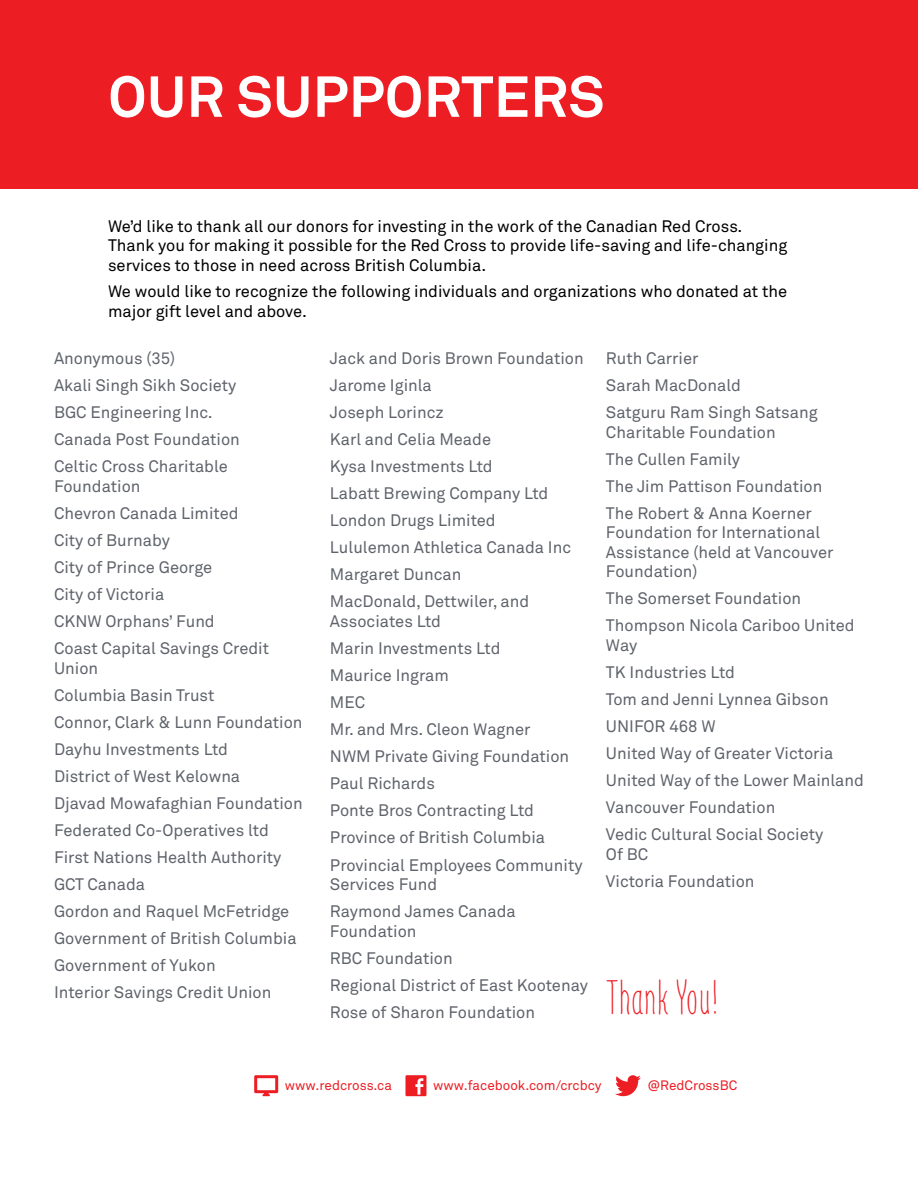
<style>
.page{position:relative;width:918px;height:1188px;background:#fff}
.page>*{position:absolute;margin:0;border:0;box-sizing:border-box;transform-origin:0 0}
.t1{font:700 57px "Akkurat Std";letter-spacing:.01em;color:#fff}
.t2{font:48px "Finch";color:#ed1d24}
.t3{font:16.5px/27px "Akkurat Std";color:#5f636a}
.t4{font:16.5px/19.5px "Akkurat Std";color:#000}
.t5{font:13.5px "Akkurat Std";color:#ed1d24}
</style>
<div class="page">
<svg style="left:254px;top:1075px;width:24px;height:21px"></svg>
<svg style="left:405px;top:1075px;width:21px;height:21px"></svg>
<svg style="left:615px;top:1075px;width:26px;height:21px"></svg>
<div style="left:0;top:0;width:918px;height:189px;background:#ed1d24"></div>
<h1 class="t1" style="left:108px;top:62px;width:498px">OUR SUPPORTERS</h1>
<p class="t4" style="left:108px;top:217px;width:681px">We’d like to thank all our donors for investing in the work of the Canadian Red Cross.<br>Thank you for making it possible for the Red Cross to provide life-saving and life-changing services to those in need across British Columbia.</p>
<p class="t4" style="left:108px;top:282px;width:681px">We would like to recognize the following individuals and organizations who donated at the major gift level and above.</p>
<p class="t3" style="left:54px;top:345px;width:187px">Anonymous (35)<br>Akali Singh Sikh Society<br>BGC Engineering Inc.<br>Canada Post Foundation<br>Celtic Cross Charitable</p>
<p class="t3" style="left:54px;top:472px;width:217px">Foundation<br>Chevron Canada Limited<br>City of Burnaby<br>City of Prince George<br>City of Victoria<br>CKNW Orphans’ Fund<br>Coast Capital Savings Credit</p>
<p class="t3" style="left:54px;top:654px;width:250px">Union<br>Columbia Basin Trust<br>Connor, Clark &amp; Lunn Foundation<br>Dayhu Investments Ltd<br>District of West Kelowna<br>Djavad Mowafaghian Foundation<br>Federated Co-Operatives ltd<br>First Nations Health Authority<br>GCT Canada<br>Gordon and Raquel McFetridge<br>Government of British Columbia<br>Government of Yukon<br>Interior Savings Credit Union</p>
<p class="t3" style="left:330px;top:345px;width:255px">Jack and Doris Brown Foundation<br>Jarome Iginla<br>Joseph Lorincz<br>Karl and Celia Meade<br>Kysa Investments Ltd<br>Labatt Brewing Company Ltd<br>London Drugs Limited<br>Lululemon Athletica Canada Inc<br>Margaret Duncan<br>MacDonald, Dettwiler, and</p>
<p class="t3" style="left:330px;top:608px;width:254px">Associates Ltd<br>Marin Investments Ltd<br>Maurice Ingram<br>MEC<br>Mr. and Mrs. Cleon Wagner<br>NWM Private Giving Foundation<br>Paul Richards<br>Ponte Bros Contracting Ltd<br>Province of British Columbia<br>Provincial Employees Community</p>
<p class="t3" style="left:330px;top:871px;width:187px">Services Fund<br>Raymond James Canada</p>
<p class="t3" style="left:330px;top:917px;width:260px">Foundation<br>RBC Foundation<br>Regional District of East Kootenay<br>Rose of Sharon Foundation</p>
<p class="t3" style="left:606px;top:345px;width:213px">Ruth Carrier<br>Sarah MacDonald<br>Satguru Ram Singh Satsang</p>
<p class="t3" style="left:606px;top:418px;width:218px">Charitable Foundation<br>The Cullen Family<br>The Jim Pattison Foundation<br>The Robert &amp; Anna Koerner</p>
<p class="t3" style="left:606px;top:523px;width:229px;line-height:19.5px">Foundation for International<br>Assistance (held at Vancouver<br>Foundation)</p>
<p class="t3" style="left:606px;top:585px;width:250px">The Somerset Foundation<br>Thompson Nicola Cariboo United</p>
<p class="t3" style="left:606px;top:632px;width:260px">Way<br>TK Industries Ltd<br>Tom and Jenni Lynnea Gibson<br>UNIFOR 468 W<br>United Way of Greater Victoria<br>United Way of the Lower Mainland<br>Vancouver Foundation<br>Vedic Cultural Social Society</p>
<p class="t3" style="left:606px;top:841px;width:150px">Of BC<br>Victoria Foundation</p>
<h2 class="t2" style="left:606px;top:968px;width:114px">Thank You!</h2>
<p class="t5" style="left:285px;top:1078px;width:109px">www.redcross.ca</p>
<p class="t5" style="left:433px;top:1078px;width:170px">www.facebook.com/crcbcy</p>
<p class="t5" style="left:648px;top:1078px;width:91px">@RedCrossBC</p>
</div>
